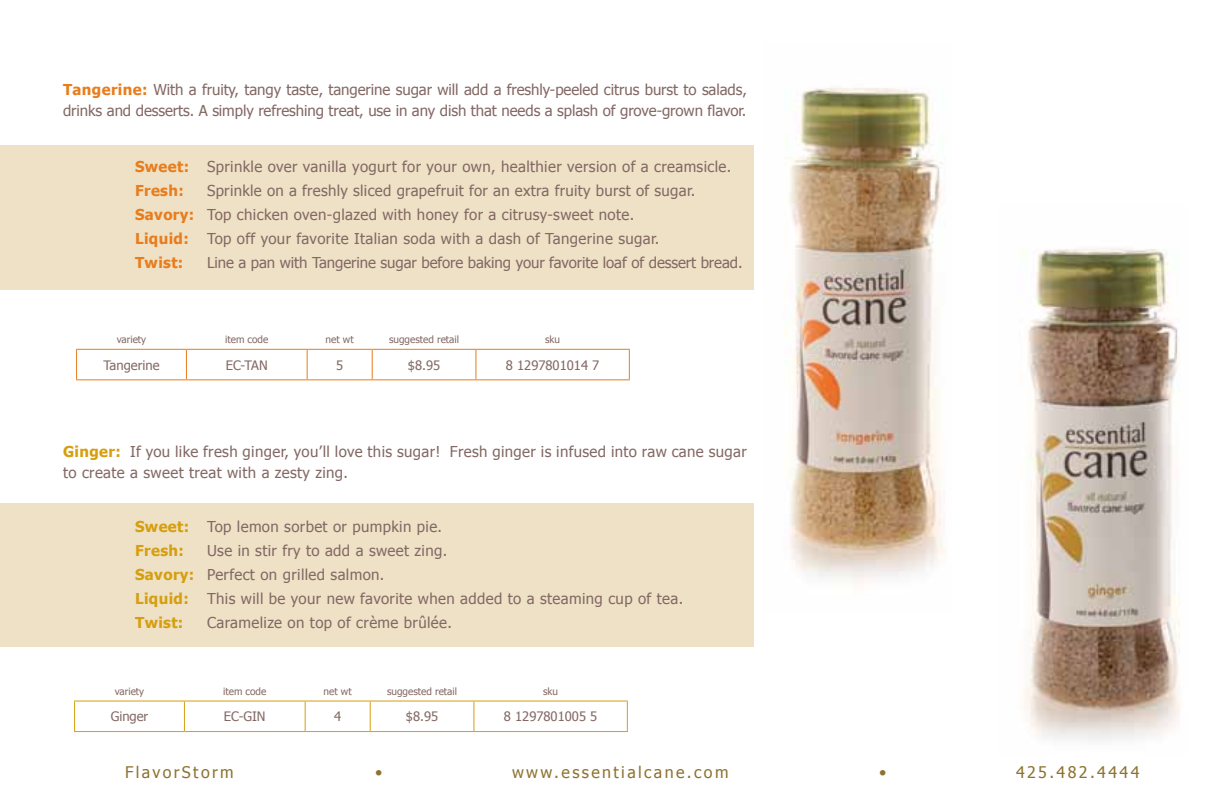
<style>
.page{position:relative;width:1224px;height:792px;background:#fff}
.page>*{position:absolute;margin:0;border:0;box-sizing:border-box;transform-origin:0 0}
.t1{font:16px "Tahoma";letter-spacing:.15em;color:#8e7330}
.t2{font:15px/24px "Tahoma";letter-spacing:.025em;color:#836864}
.t3{font:15px/21px "Tahoma";letter-spacing:-.005em;color:#836864}
.t4{font:13px "Tahoma";color:#836864}
.t5{font:10px "Tahoma";color:#836864}
.s1{font-weight:700;color:#e87d1e}
.s2{font-weight:700;color:#d59f10}
</style>
<div class="page">
<div style="left:0;top:503px;width:754px;height:144px;background:#eee1c6"></div>
<div style="left:0;top:145px;width:753px;height:144px;background:#eee1c6"></div>
<svg style="left:74px;top:700px;width:554px;height:31px"></svg>
<hr style="left:74px;top:731px;width:110px;height:1px;background:#d59f10">
<hr style="left:184px;top:731px;width:121px;height:1px;background:#d59f10">
<hr style="left:305px;top:731px;width:65px;height:1px;background:#d59f10">
<hr style="left:370px;top:731px;width:104px;height:1px;background:#d59f10">
<hr style="left:474px;top:731px;width:154px;height:1px;background:#d59f10">
<svg style="left:76px;top:348px;width:554px;height:31px"></svg>
<hr style="left:76px;top:379px;width:110px;height:1px;background:#e87d1e">
<hr style="left:186px;top:379px;width:121px;height:1px;background:#e87d1e">
<hr style="left:307px;top:379px;width:65px;height:1px;background:#e87d1e">
<hr style="left:372px;top:379px;width:104px;height:1px;background:#e87d1e">
<hr style="left:476px;top:379px;width:154px;height:1px;background:#e87d1e">
<img style="left:784px;top:87px;width:161px;height:497px">
<img style="left:1023px;top:248px;width:157px;height:493px">
<p class="t3" style="left:63px;top:78px;width:685px"><span class="s1">Tangerine:</span> With a fruity, tangy taste, tangerine sugar will add a freshly-peeled citrus burst to salads, drinks and desserts. A simply refreshing treat, use in any dish that needs a splash of grove-grown flavor.</p>
<p class="t2" style="left:135px;top:154px;width:598px"><span class="s1">Sweet:</span> Sprinkle over vanilla yogurt for your own, healthier version of a creamsicle.<br><span class="s1">Fresh:</span></p>
<p class="t2" style="left:135px;top:178px;width:562px;text-indent:72px">Sprinkle on a freshly sliced grapefruit for an extra fruity burst of sugar.<br><span class="s1">Savory:</span> Top chicken oven-glazed with honey for a citrusy-sweet note.<br><span class="s1">Liquid:</span> Top off your favorite Italian soda with a dash of Tangerine sugar.<br><span class="s1">Twist:</span></p>
<p class="t3" style="left:207px;top:251px;width:537px">Line a pan with Tangerine sugar before baking your favorite loaf of dessert bread.</p>
<p class="t5" style="left:117px;top:333px;width:31px">variety</p>
<p class="t5" style="left:225px;top:333px;width:45px">item code</p>
<p class="t5" style="left:326px;top:333px;width:30px">net wt</p>
<p class="t5" style="left:389px;top:333px;width:72px">suggested retail</p>
<p class="t5" style="left:545px;top:333px;width:17px">sku</p>
<p class="t4" style="left:104px;top:357px;width:58px">Tangerine</p>
<p class="t4" style="left:226px;top:357px;width:43px">EC-TAN</p>
<p class="t4" style="left:336px;top:357px;width:9px">5</p>
<p class="t4" style="left:408px;top:357px;width:34px">$8.95</p>
<p class="t4" style="left:506px;top:357px;width:95px">8 1297801014 7</p>
<p class="t2" style="left:63px;top:440px;width:685px;line-height:21px"><span class="s2">Ginger:</span> If you like fresh ginger, you’ll love this sugar! Fresh ginger is infused into raw cane sugar to create a sweet treat with a zesty zing.</p>
<p class="t2" style="left:135px;top:514px;width:309px"><span class="s2">Sweet:</span> Top lemon sorbet or pumpkin pie.<br><span class="s2">Fresh:</span></p>
<p class="t2" style="left:135px;top:538px;width:550px;text-indent:72px">Use in stir fry to add a sweet zing.<br><span class="s2">Savory:</span> Perfect on grilled salmon.<br><span class="s2">Liquid:</span> This will be your new favorite when added to a steaming cup of tea.<br><span class="s2">Twist:</span></p>
<p class="t2" style="left:207px;top:610px;width:246px">Caramelize on top of crème brûlée.</p>
<p class="t5" style="left:115px;top:685px;width:31px">variety</p>
<p class="t5" style="left:223px;top:685px;width:45px">item code</p>
<p class="t5" style="left:324px;top:685px;width:30px">net wt</p>
<p class="t5" style="left:387px;top:685px;width:72px">suggested retail</p>
<p class="t5" style="left:543px;top:685px;width:17px">sku</p>
<p class="t4" style="left:111px;top:708px;width:39px">Ginger</p>
<p class="t4" style="left:224px;top:708px;width:43px">EC-GIN</p>
<p class="t4" style="left:334px;top:708px;width:9px">4</p>
<p class="t4" style="left:406px;top:708px;width:34px">$8.95</p>
<p class="t4" style="left:504px;top:708px;width:95px">8 1297801005 5</p>
<p class="t1" style="left:125px;top:762px;width:110px">FlavorStorm</p>
<p class="t1" style="left:375px;top:762px;width:9px">•</p>
<p class="t1" style="left:512px;top:762px;width:218px">www.essentialcane.com</p>
<p class="t1" style="left:879px;top:762px;width:9px">•</p>
<p class="t1" style="left:1016px;top:762px;width:125px">425.482.4444</p>
</div>
